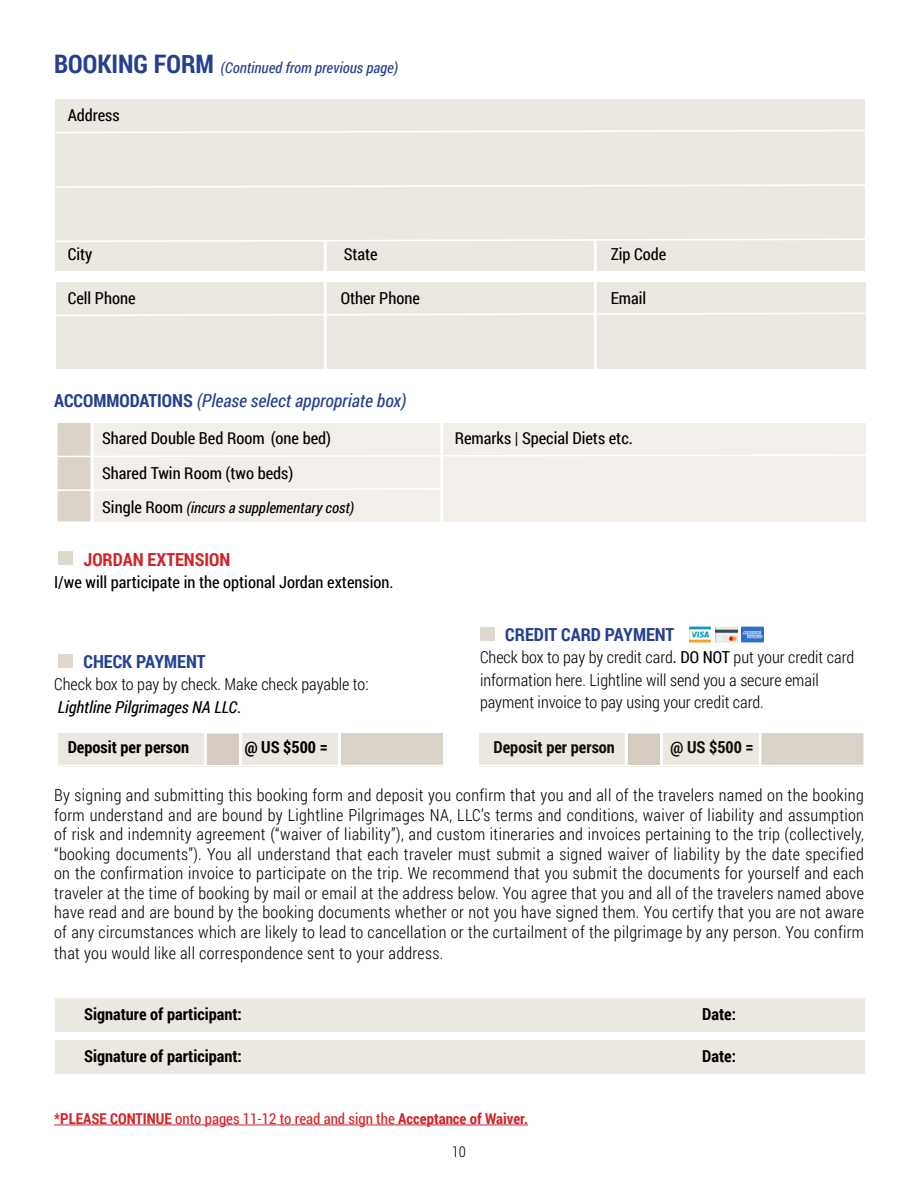
<style>
.page{position:relative;width:918px;height:1188px;background:#fff}
.page>*{position:absolute;margin:0;border:0;box-sizing:border-box;transform-origin:0 0}
.t1{font:italic 18px "Roboto Condensed";color:#25408f}
.t2{font:700 18px "Roboto Condensed";color:#25408f}
.t3{font:700 18px "Roboto Condensed";color:#d2232a}
.t4{font:300 16.5px/19.5px "Roboto Condensed";color:#000}
.t5{font:16.5px "Roboto Condensed";color:#000}
.t6{font:700 16.5px "Roboto Condensed";color:#000}
.t7{font:300 16.5px "Roboto Condensed";letter-spacing:.02em;color:#000}
.t8{font:700 15px "Roboto Condensed";color:#d2232a}
.t9{font:italic 15px "Roboto Condensed";color:#25408f}
.t10{font:italic 15px "Roboto Condensed";color:#000}
.t11{font:300 15px "Roboto Condensed";color:#000}
.s1{font-weight:700;font-style:normal;font-size:25.5px}
.s2{font-weight:700;font-style:normal}
.s3{font-style:normal;font-size:16.5px}
.s4{font-weight:400}
.s5{font-weight:400;font-style:italic}
</style>
<div class="page">
<hr style="left:917px;top:132px;width:1px;height:38px;background:#7f6236">
<div style="left:55px;top:100px;width:810px;height:171px;background:#ebe7e1"></div>
<div style="left:56px;top:282px;width:809px;height:87px;background:#ebe7e1"></div>
<hr style="left:324px;top:241px;width:3px;height:131px;background:#fff">
<svg style="left:56px;top:312px;width:810px;height:5px"></svg>
<hr style="left:594px;top:239px;width:3px;height:132px;background:#fff">
<svg style="left:55px;top:130px;width:810px;height:3px"></svg>
<svg style="left:55px;top:184px;width:810px;height:4px"></svg>
<svg style="left:55px;top:238px;width:810px;height:4px"></svg>
<div style="left:57px;top:423px;width:384px;height:99px;background:#f2efeb"></div>
<div style="left:442px;top:423px;width:424px;height:99px;background:#f2efeb"></div>
<div style="left:58px;top:424px;width:32px;height:97px;background:#dbd3c7"></div>
<svg style="left:57px;top:454px;width:809px;height:4px"></svg>
<svg style="left:57px;top:488px;width:383px;height:3px"></svg>
<hr style="left:91px;top:423px;width:3px;height:106px;background:#fff">
<div style="left:55px;top:999px;width:810px;height:33px;background:#ebe7e1"></div>
<div style="left:55px;top:1041px;width:810px;height:33px;background:#ebe7e1"></div>
<div style="left:58px;top:551px;width:15px;height:14px;background:#dfd8cd"></div>
<div style="left:480px;top:627px;width:14px;height:14px;background:#dfd8cd"></div>
<div style="left:479px;top:733px;width:386px;height:33px;background:#ebe7e1"></div>
<hr style="left:759px;top:732px;width:3px;height:68px;background:#fff">
<hr style="left:625px;top:732px;width:3px;height:34px;background:#fff">
<div style="left:762px;top:734px;width:101px;height:31px;background:#dad3c7"></div>
<hr style="left:472px;top:765px;width:392px;height:1px;background:#fff">
<div style="left:628px;top:734px;width:32px;height:31px;background:#d5ccbf"></div>
<hr style="left:660px;top:732px;width:3px;height:34px;background:#fff">
<hr style="left:864px;top:725px;width:3px;height:84px;background:#fff">
<img style="left:742px;top:626px;width:21px;height:17px">
<img style="left:715px;top:626px;width:22px;height:17px">
<img style="left:689px;top:626px;width:22px;height:17px">
<div style="left:58px;top:733px;width:387px;height:33px;background:#ebe7e1"></div>
<hr style="left:338px;top:732px;width:3px;height:68px;background:#fff">
<hr style="left:204px;top:732px;width:3px;height:34px;background:#fff">
<div style="left:341px;top:734px;width:101px;height:31px;background:#dad3c7"></div>
<hr style="left:52px;top:765px;width:391px;height:1px;background:#fff">
<div style="left:207px;top:734px;width:32px;height:31px;background:#d5ccbf"></div>
<hr style="left:239px;top:732px;width:3px;height:34px;background:#fff">
<hr style="left:443px;top:725px;width:3px;height:84px;background:#fff">
<hr style="left:440px;top:417px;width:3px;height:289px;background:#fff">
<div style="left:58px;top:654px;width:15px;height:14px;background:#dfd8cd"></div>
<hr style="left:54px;top:1125px;width:474px;height:1px;background:#d2232a">
<p class="t9" style="left:54px;top:57px;width:345px"><span class="s1">BOOKING FORM</span> (Continued from previous page)</p>
<p class="t5" style="left:68px;top:104px;width:53px">Address</p>
<p class="t5" style="left:68px;top:243px;width:26px">City</p>
<p class="t5" style="left:344px;top:243px;width:36px">State</p>
<p class="t5" style="left:611px;top:243px;width:57px">Zip Code</p>
<p class="t5" style="left:68px;top:286px;width:69px">Cell Phone</p>
<p class="t5" style="left:341px;top:286px;width:81px">Other Phone</p>
<p class="t5" style="left:611px;top:286px;width:37px">Email</p>
<p class="t1" style="left:54px;top:388px;width:354px"><span class="s2">ACCOMMODATIONS</span> (Please select appropriate box)</p>
<p class="t5" style="left:102px;top:427px;width:230px">Shared Double Bed Room (one bed)</p>
<p class="t5" style="left:455px;top:427px;width:180px">Remarks | Special Diets etc.</p>
<p class="t5" style="left:102px;top:462px;width:193px">Shared Twin Room (two beds)</p>
<p class="t10" style="left:102px;top:498px;width:254px"><span class="s3">Single Room</span> (incurs a supplementary cost)</p>
<p class="t3" style="left:83px;top:547px;width:148px">JORDAN EXTENSION</p>
<p class="t5" style="left:54px;top:571px;width:341px">I/we will participate in the optional Jordan extension.</p>
<p class="t2" style="left:505px;top:622px;width:170px">CREDIT CARD PAYMENT</p>
<p class="t4" style="left:480px;top:646px;width:376px;line-height:22.5px">Check box to pay by credit card<span class="s4">. DO NOT</span> put your credit card information here. Lightline will send you a secure email payment invoice to pay using your credit card.</p>
<p class="t6" style="left:493px;top:736px;width:123px">Deposit per person</p>
<p class="t6" style="left:670px;top:736px;width:85px">@ US $500 =</p>
<p class="t2" style="left:83px;top:649px;width:124px">CHECK PAYMENT</p>
<p class="t4" style="left:54px;top:673px;width:316px;line-height:22.5px">Check box to pay by check. Make check payable to:<br><span class="s5">Lightline Pilgrimages NA LLC</span><span class="s4">.</span></p>
<p class="t6" style="left:68px;top:736px;width:123px">Deposit per person</p>
<p class="t6" style="left:245px;top:736px;width:85px">@ US $500 =</p>
<p class="t4" style="left:54px;top:785px;width:811px;text-align:justify">By signing and submitting this booking form and deposit you confirm that you and all of the travelers named on the booking form understand and are bound by Lightline Pilgrimages NA, LLC’s terms and conditions, waiver of liability and assumption of risk and indemnity agreement (“waiver of liability”), and custom itineraries and invoices pertaining to the trip (collectively, “booking documents”). You all understand that each traveler must submit a signed waiver of liability by the date specified on the confirmation invoice to participate on the trip. We recommend that you submit the documents for yourself and each traveler at the time of booking by mail or email at the address below. You agree that you and all of the travelers named above have read and are bound by the booking documents whether or not you have signed them. You certify that you are not aware of any circumstances which are likely to lead to cancellation or the curtailment of the pilgrimage by any person. You confirm</p>
<p class="t7" style="left:54px;top:942px;width:391px">that you would like all correspondence sent to your address.</p>
<p class="t6" style="left:84px;top:1003px;width:159px">Signature of participant:</p>
<p class="t6" style="left:702px;top:1003px;width:36px">Date:</p>
<p class="t6" style="left:84px;top:1045px;width:159px">Signature of participant:</p>
<p class="t6" style="left:702px;top:1045px;width:36px">Date:</p>
<p class="t8" style="left:54px;top:1108px;width:475px">*PLEASE CONTINUE <span class="s4">onto pages 11-12 to read and sign the</span> Acceptance of Waiver.</p>
<p class="t11" style="left:452px;top:1141px;width:16px">10</p>
</div>
